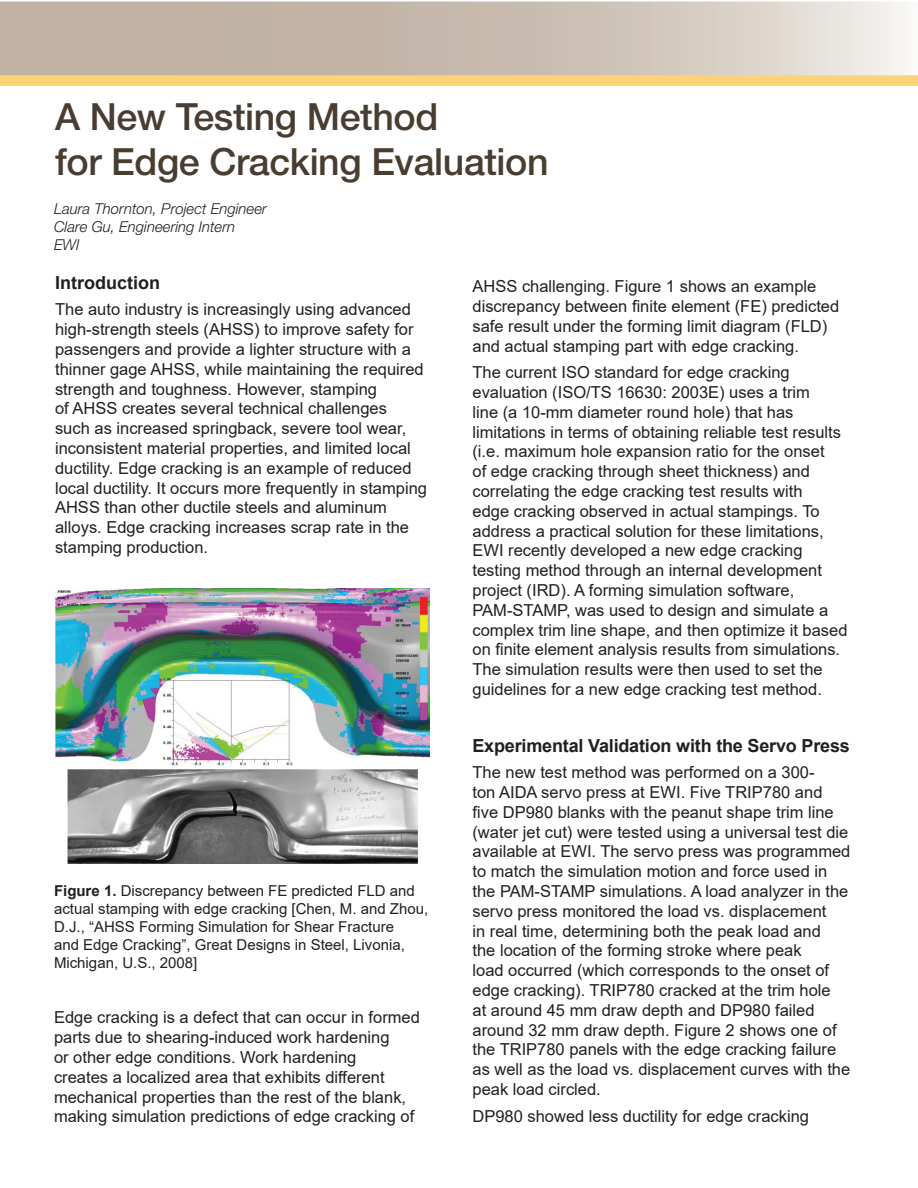
<style>
.page{position:relative;width:918px;height:1188px;background:#fff}
.page>*{position:absolute;margin:0;border:0;box-sizing:border-box;transform-origin:0 0}
.t1{font:500 37.5px/45px "Helvetica Neue LT Std";letter-spacing:-.01em;color:#493c30}
.t2{font:700 18px "Arial";letter-spacing:-.01em;color:#231f20}
.t3{font:16.5px/19.8px "Arial";color:#231f20}
.t4{font:15px/18px "Arial";color:#231f20}
.t5{font:italic 300 15px/18px "Helvetica Neue LT Std";color:#231f20}
.s1{font-weight:700}
</style>
<div class="page">
<svg style="left:0;top:1px;width:905px;height:74px"></svg>
<svg style="left:0;top:75px;width:918px;height:11px"></svg>
<img style="left:55px;top:588px;width:377px;height:275px">
<h1 class="t1" style="left:55px;top:94px;width:495px">A New Testing Method<br>for Edge Cracking Evaluation</h1>
<p class="t5" style="left:54px;top:199px;width:214px">Laura Thornton, Project Engineer<br>Clare Gu, Engineering Intern<br>EWI</p>
<p class="t2" style="left:55px;top:270px;width:106px">Introduction</p>
<p class="t3" style="left:55px;top:300px;width:374px">The auto industry is increasingly using advanced high-strength steels (AHSS) to improve safety for passengers and provide a lighter structure with a thinner gage AHSS, while maintaining the required strength and toughness. However, stamping<br>of AHSS creates several technical challenges<br>such as increased springback, severe tool wear, inconsistent material properties, and limited local ductility. Edge cracking is an example of reduced local ductility. It occurs more frequently in stamping AHSS than other ductile steels and aluminum alloys. Edge cracking increases scrap rate in the stamping production.</p>
<p class="t4" style="left:54px;top:881px;width:376px"><span class="s1">Figure 1.</span> Discrepancy between FE predicted FLD and actual stamping with edge cracking [Chen, M. and Zhou, D.J., “AHSS Forming Simulation for Shear Fracture<br>and Edge Cracking”, Great Designs in Steel, Livonia, Michigan, U.S., 2008]</p>
<p class="t3" style="left:54px;top:1008px;width:367px">Edge cracking is a defect that can occur in formed parts due to shearing-induced work hardening<br>or other edge conditions. Work hardening<br>creates a localized area that exhibits different mechanical properties than the rest of the blank, making simulation predictions of edge cracking of</p>
<p class="t3" style="left:472px;top:276px;width:368px">AHSS challenging. Figure 1 shows an example discrepancy between finite element (FE) predicted safe result under the forming limit diagram (FLD) and actual stamping part with edge cracking.</p>
<p class="t3" style="left:472px;top:362px;width:377px">The current ISO standard for edge cracking evaluation (ISO/TS 16630: 2003E) uses a trim<br>line (a 10-mm diameter round hole) that has limitations in terms of obtaining reliable test results (i.e. maximum hole expansion ratio for the onset<br>of edge cracking through sheet thickness) and correlating the edge cracking test results with<br>edge cracking observed in actual stampings. To address a practical solution for these limitations, EWI recently developed a new edge cracking testing method through an internal development project (IRD). A forming simulation software, PAM-STAMP, was used to design and simulate a complex trim line shape, and then optimize it based on finite element analysis results from simulations.<br>The simulation results were then used to set the guidelines for a new edge cracking test method.</p>
<p class="t2" style="left:472px;top:733px;width:379px">Experimental Validation with the Servo Press</p>
<p class="t3" style="left:472px;top:762px;width:379px">The new test method was performed on a 300-<br>ton AIDA servo press at EWI. Five TRIP780 and five DP980 blanks with the peanut shape trim line (water jet cut) were tested using a universal test die available at EWI. The servo press was programmed to match the simulation motion and force used in the PAM-STAMP simulations. A load analyzer in the servo press monitored the load vs. displacement<br>in real time, determining both the peak load and<br>the location of the forming stroke where peak<br>load occurred (which corresponds to the onset of edge cracking). TRIP780 cracked at the trim hole<br>at around 45 mm draw depth and DP980 failed around 32 mm draw depth. Figure 2 shows one of the TRIP780 panels with the edge cracking failure as well as the load vs. displacement curves with the peak load circled.</p>
<p class="t3" style="left:472px;top:1106px;width:338px">DP980 showed less ductility for edge cracking</p>
</div>
